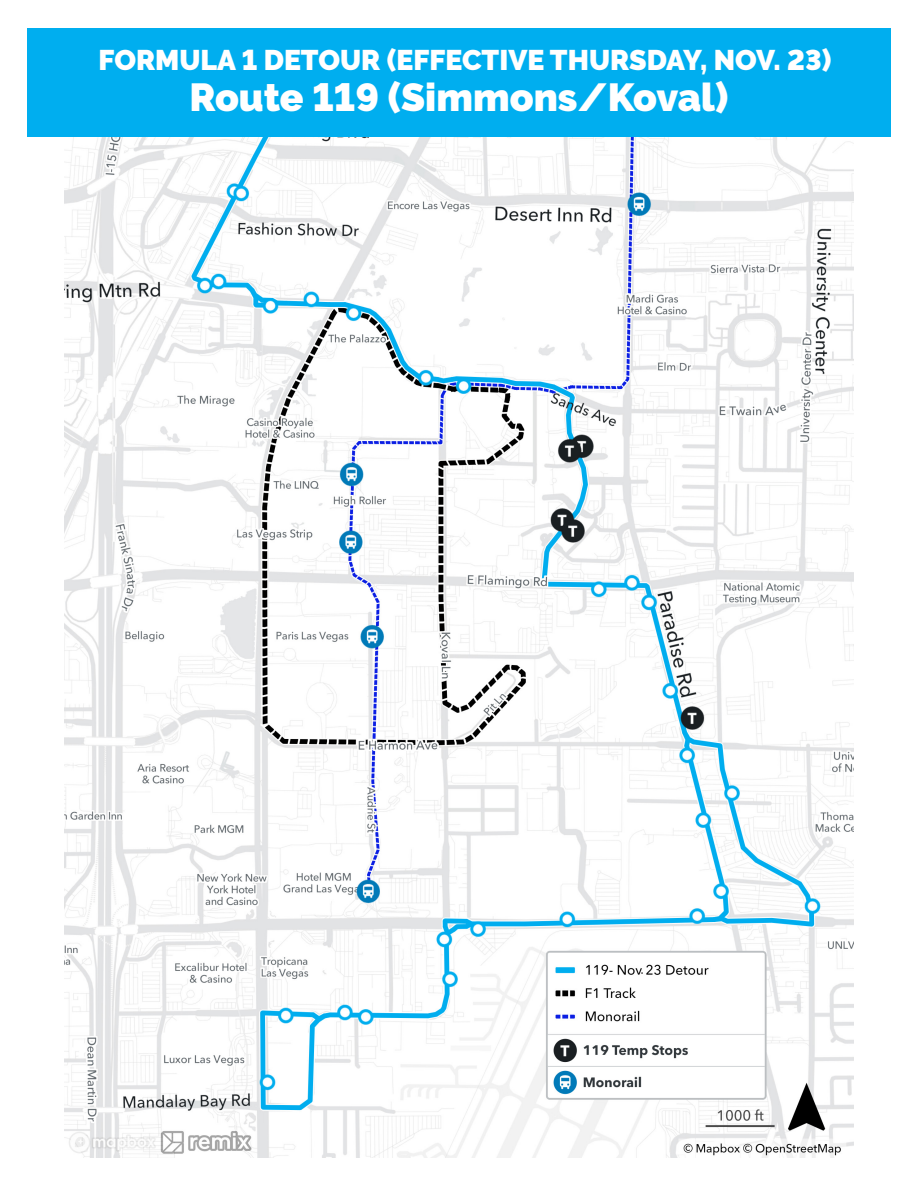
<style>
.page{position:relative;width:918px;height:1188px;background:#fff}
.page>*{position:absolute;margin:0;border:0;box-sizing:border-box;transform-origin:0 0}
.t1{font:900 39px "Raleway RTC";color:#fff}
.t2{font:900 28.35px "Raleway";color:#fff}
.t3{font:18px "Raleway";color:#231f20}
</style>
<div class="page">
<img style="left:65px;top:137px;width:788px;height:1020px">
<div style="left:27px;top:28px;width:864px;height:109px;background:#00aeef"></div>
<p class="t2" style="left:99px;top:44px;width:734px">FORMULA 1 DETOUR (EFFECTIVE THURSDAY, NOV. 23)</p>
<p class="t1" style="left:189px;top:75px;width:541px">Route 119 (Simmons/Koval)</p>
<p class="t3" style="left:641px;top:957px;width:5px">.</p>
</div>
